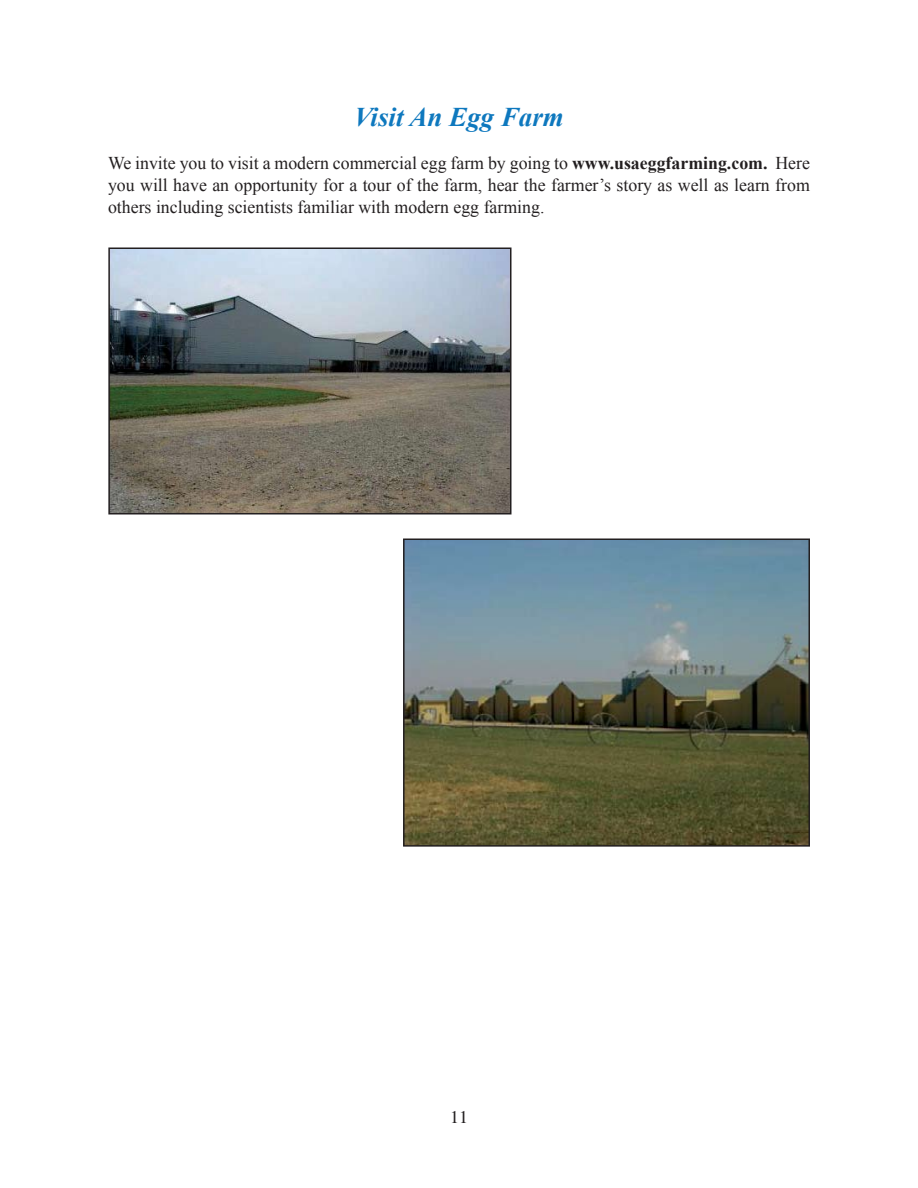
<style>
.page{position:relative;width:918px;height:1188px;background:#fff}
.page>*{position:absolute;margin:0;border:0;box-sizing:border-box;transform-origin:0 0}
.t1{font:italic 700 27px "Times New Roman";color:#0e78be}
.t2{font:18px/21.6px "Times New Roman";color:#231f20;text-align:justify}
.t3{font:18px "Times";color:#231f20}
.s1{font-weight:700}
</style>
<div class="page">
<img style="left:111px;top:251px;width:398px;height:260px">
<div style="left:108px;top:248px;width:404px;height:266px;border:2px solid #231f20"></div>
<img style="left:406px;top:541px;width:401px;height:303px">
<div style="left:403px;top:538px;width:407px;height:309px;border:2px solid #231f20"></div>
<h1 class="t1" style="left:354px;top:98px;width:211px">Visit An Egg Farm</h1>
<p class="t2" style="left:108px;top:152px;width:703px">We invite you to visit a modern commercial egg farm by going to <span class="s1">www.usaeggfarming.com.</span> Here you will have an opportunity for a tour of the farm, hear the farmer’s story as well as learn from others including scientists familiar with modern egg farming.</p>
<p class="t3" style="left:450px;top:1107px;width:8px">11</p>
</div>
